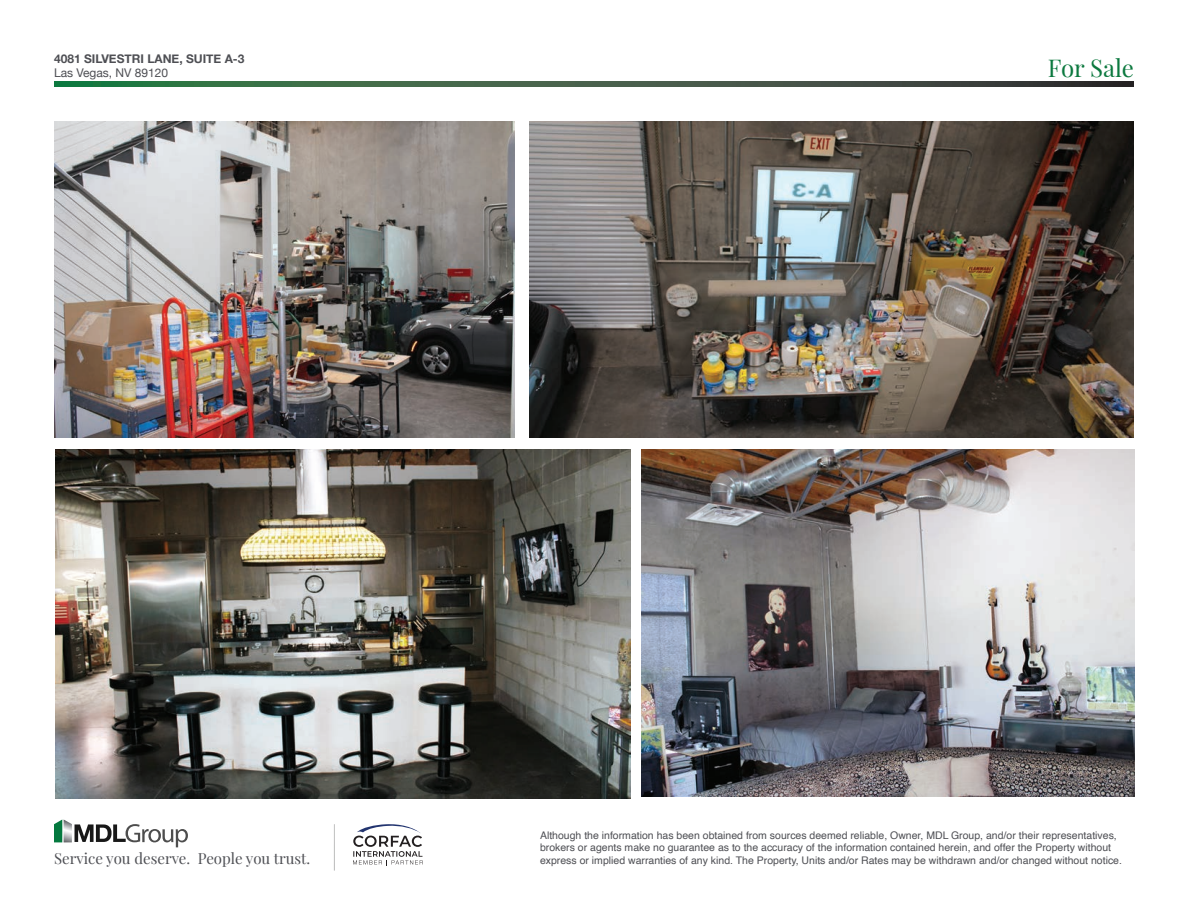
<style>
.page{position:relative;width:1188px;height:918px;background:#fff}
.page>*{position:absolute;margin:0;border:0;box-sizing:border-box;transform-origin:0 0}
.t1{font:24px "Playfair Display";color:#0c793f}
.t2{font:15px "Playfair Display";color:#4e4f54}
.t3{font:700 12px "Helvetica Neue";color:#4e4f54}
.t4{font:12px "Helvetica Neue";color:#4e4f54}
.t5{font:10.5px/12.6px "Helvetica";color:#4e4f54}
</style>
<div class="page">
<svg style="left:54px;top:82px;width:1080px;height:4px;background:#3b5b44"></svg>
<svg style="left:54px;top:820px;width:134px;height:27px"></svg>
<svg style="left:353px;top:824px;width:70px;height:42px"></svg>
<hr style="left:334px;top:824px;width:1px;height:47px;background:#4d4e4d">
<img style="left:54px;top:122px;width:460px;height:315px">
<img style="left:529px;top:122px;width:605px;height:315px">
<img style="left:56px;top:449px;width:575px;height:349px">
<img style="left:642px;top:449px;width:493px;height:347px">
<p class="t3" style="left:54px;top:49px;width:192px">4081 SILVESTRI LANE, SUITE A-3</p>
<p class="t4" style="left:54px;top:64px;width:116px">Las Vegas, NV 89120</p>
<h1 class="t1" style="left:1048px;top:49px;width:88px">For Sale</h1>
<h2 class="t2" style="left:54px;top:847px;width:258px">Service you deserve. People you trust.</h2>
<p class="t5" style="left:540px;top:829px;width:584px">Although the information has been obtained from sources deemed reliable, Owner, MDL Group, and/or their representatives, brokers or agents make no guarantee as to the accuracy of the information contained herein, and offer the Property without express or implied warranties of any kind. The Property, Units and/or Rates may be withdrawn and/or changed without notice.</p>
</div>
